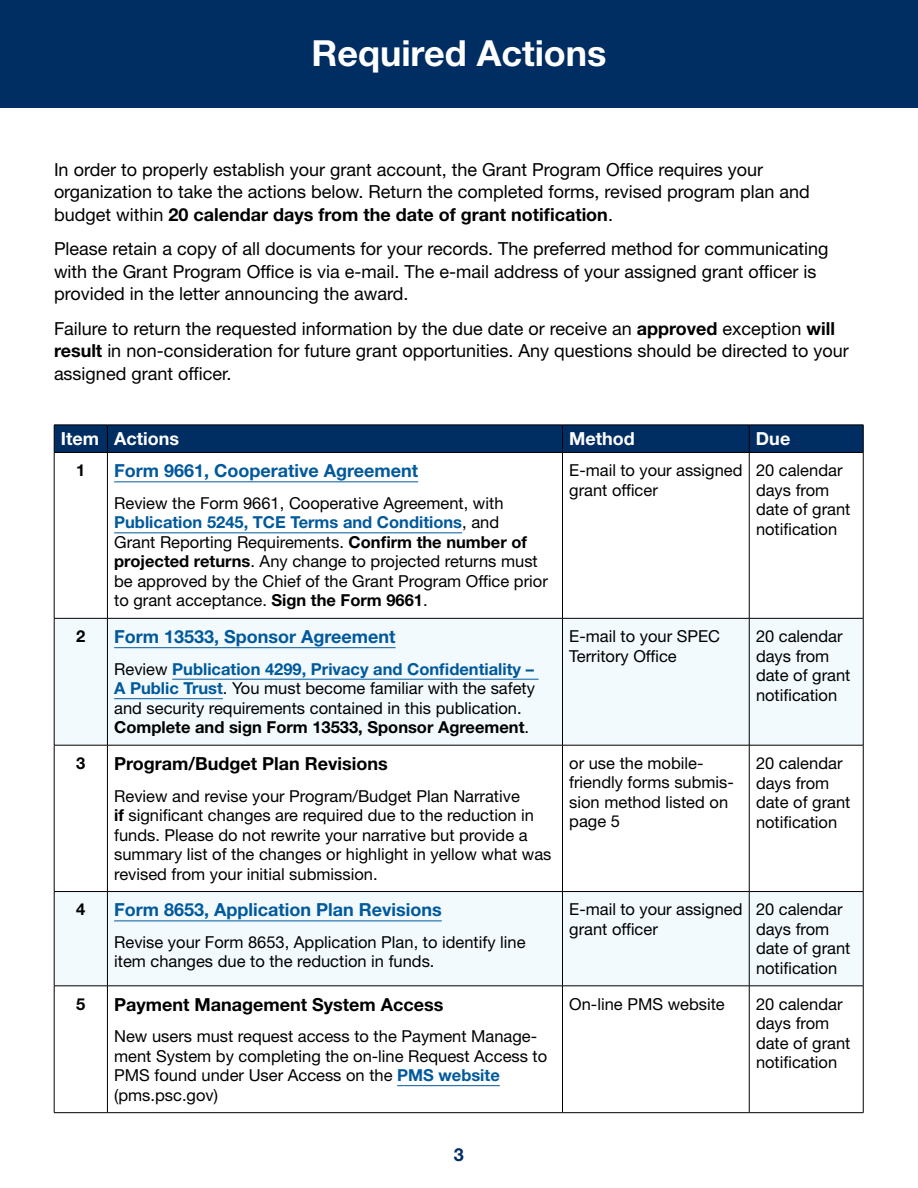
<style>
.page{position:relative;width:918px;height:1188px;background:#fff}
.page>*{position:absolute;margin:0;border:0;box-sizing:border-box;transform-origin:0 0}
.t1{font:700 36px "Helvetica Neue LT Std";color:#fff}
.t2{font:18px/22.5px "Helvetica Neue LT Std";color:#000}
.t3{font:700 18px "Helvetica Neue LT Std";color:#00599c}
.t4{font:700 18px "Helvetica Neue LT Std";color:#000}
.t5{font:700 18px "Helvetica Neue LT Std";color:#fff}
.t6{font:700 18px "Helvetica Neue LT Std";color:#002d62}
.t7{font:16.5px/19.5px "Helvetica Neue LT Std";color:#000}
.t8{font:700 16.5px "Helvetica Neue LT Std";color:#000}
.s1{font-weight:700}
.s2{font-weight:700;color:#00599c}
</style>
<div class="page">
<div style="left:0;top:0;width:918px;height:108px;background:#002d62"></div>
<svg style="left:55px;top:619px;width:808px;height:367px;fill:#f2fafd"></svg>
<hr style="left:54px;top:453px;width:1px;height:165px;background:#000">
<hr style="left:107px;top:453px;width:1px;height:165px;background:#000">
<hr style="left:562px;top:453px;width:1px;height:165px;background:#000">
<hr style="left:749px;top:453px;width:1px;height:165px;background:#000">
<hr style="left:863px;top:453px;width:1px;height:165px;background:#000">
<hr style="left:54px;top:618px;width:53px;height:1px;background:#000">
<hr style="left:54px;top:619px;width:1px;height:126px;background:#000">
<hr style="left:107px;top:618px;width:455px;height:1px;background:#000">
<hr style="left:107px;top:619px;width:1px;height:126px;background:#000">
<hr style="left:562px;top:618px;width:187px;height:1px;background:#000">
<hr style="left:562px;top:619px;width:1px;height:126px;background:#000">
<hr style="left:749px;top:618px;width:114px;height:1px;background:#000">
<hr style="left:749px;top:619px;width:1px;height:126px;background:#000">
<hr style="left:863px;top:619px;width:1px;height:126px;background:#000">
<hr style="left:54px;top:745px;width:53px;height:1px;background:#000">
<hr style="left:54px;top:745px;width:1px;height:146px;background:#000">
<hr style="left:107px;top:745px;width:455px;height:1px;background:#000">
<hr style="left:107px;top:745px;width:1px;height:146px;background:#000">
<hr style="left:562px;top:745px;width:187px;height:1px;background:#000">
<hr style="left:562px;top:745px;width:1px;height:146px;background:#000">
<hr style="left:749px;top:745px;width:114px;height:1px;background:#000">
<hr style="left:749px;top:745px;width:1px;height:146px;background:#000">
<hr style="left:863px;top:745px;width:1px;height:146px;background:#000">
<hr style="left:54px;top:891px;width:53px;height:1px;background:#000">
<hr style="left:54px;top:892px;width:1px;height:94px;background:#000">
<hr style="left:107px;top:891px;width:455px;height:1px;background:#000">
<hr style="left:107px;top:892px;width:1px;height:94px;background:#000">
<hr style="left:562px;top:891px;width:187px;height:1px;background:#000">
<hr style="left:562px;top:892px;width:1px;height:94px;background:#000">
<hr style="left:749px;top:891px;width:114px;height:1px;background:#000">
<hr style="left:749px;top:892px;width:1px;height:94px;background:#000">
<hr style="left:863px;top:892px;width:1px;height:94px;background:#000">
<hr style="left:54px;top:986px;width:53px;height:1px;background:#000">
<hr style="left:54px;top:986px;width:1px;height:126px;background:#000">
<hr style="left:107px;top:986px;width:455px;height:1px;background:#000">
<hr style="left:107px;top:986px;width:1px;height:126px;background:#000">
<hr style="left:562px;top:986px;width:187px;height:1px;background:#000">
<hr style="left:562px;top:986px;width:1px;height:126px;background:#000">
<hr style="left:749px;top:986px;width:114px;height:1px;background:#000">
<hr style="left:749px;top:986px;width:1px;height:126px;background:#000">
<hr style="left:863px;top:986px;width:1px;height:126px;background:#000">
<hr style="left:54px;top:1112px;width:53px;height:1px;background:#000">
<hr style="left:107px;top:1112px;width:455px;height:1px;background:#000">
<hr style="left:562px;top:1112px;width:187px;height:1px;background:#000">
<hr style="left:749px;top:1112px;width:114px;height:1px;background:#000">
<div style="left:54px;top:425px;width:810px;height:27px;background:#002d62"></div>
<hr style="left:54px;top:452px;width:53px;height:1px;background:#000">
<hr style="left:107px;top:452px;width:455px;height:1px;background:#000">
<hr style="left:562px;top:452px;width:187px;height:1px;background:#000">
<hr style="left:749px;top:452px;width:114px;height:1px;background:#000">
<hr style="left:114px;top:482px;width:304px;height:1px;background:#00599c">
<hr style="left:114px;top:533px;width:348px;height:1px;background:#00599c">
<hr style="left:114px;top:647px;width:282px;height:1px;background:#00599c">
<hr style="left:172px;top:679px;width:367px;height:1px;background:#00599c">
<hr style="left:114px;top:698px;width:109px;height:1px;background:#00599c">
<hr style="left:114px;top:921px;width:328px;height:1px;background:#00599c">
<hr style="left:397px;top:1085px;width:103px;height:1px;background:#00599c">
<h2 class="t1" style="left:311px;top:31px;width:297px">Required Actions</h2>
<p class="t2" style="left:54px;top:158px;width:757px">In order to properly establish your grant account, the Grant Program Office requires your organization to take the actions below. Return the completed forms, revised program plan and budget within <span class="s1">20 calendar days from the date of grant notification</span>.</p>
<p class="t2" style="left:54px;top:237px;width:776px">Please retain a copy of all documents for your records. The preferred method for communicating with the Grant Program Office is via e-mail. The e-mail address of your assigned grant officer is provided in the letter announcing the award.</p>
<p class="t2" style="left:54px;top:317px;width:796px">Failure to return the requested information by the due date or receive an <span class="s1">approved</span> exception <span class="s1">will result</span> in non-consideration for future grant opportunities. Any questions should be directed to your assigned grant officer.</p>
<p class="t5" style="left:61px;top:428px;width:40px">Item</p>
<p class="t5" style="left:114px;top:428px;width:66px">Actions</p>
<p class="t5" style="left:569px;top:428px;width:67px">Method</p>
<p class="t5" style="left:756px;top:428px;width:36px">Due</p>
<p class="t8" style="left:76px;top:460px;width:11px">1</p>
<p class="t3" style="left:114px;top:460px;width:306px">Form 9661, Cooperative Agreement</p>
<p class="t7" style="left:114px;top:493px;width:435px">Review the Form 9661, Cooperative Agreement, with <span class="s2">Publication 5245, TCE Terms and Conditions</span>, and<br>Grant Reporting Requirements. <span class="s1">Confirm the number of projected returns</span>. Any change to projected returns must be approved by the Chief of the Grant Program Office prior to grant acceptance. <span class="s1">Sign the Form 9661</span>.</p>
<p class="t7" style="left:569px;top:460px;width:175px">E-mail to your assigned grant officer</p>
<p class="t7" style="left:756px;top:460px;width:96px">20 calendar days from date of grant notification</p>
<p class="t8" style="left:76px;top:626px;width:11px">2</p>
<p class="t3" style="left:114px;top:626px;width:283px">Form 13533, Sponsor Agreement</p>
<p class="t7" style="left:114px;top:659px;width:422px">Review <span class="s2">Publication 4299, Privacy and Confidentiality – A Public Trust</span>. You must become familiar with the safety and security requirements contained in this publication.<br><span class="s1">Complete and sign Form 13533, Sponsor Agreement</span>.</p>
<p class="t8" style="left:76px;top:753px;width:11px">3</p>
<p class="t4" style="left:114px;top:752px;width:275px">Program/Budget Plan Revisions</p>
<p class="t7" style="left:114px;top:786px;width:439px">Review and revise your Program/Budget Plan Narrative<br><span class="s1">if</span> significant changes are required due to the reduction in funds. Please do not rewrite your narrative but provide a summary list of the changes or highlight in yellow what was revised from your initial submission.</p>
<p class="t8" style="left:76px;top:899px;width:11px">4</p>
<p class="t3" style="left:114px;top:899px;width:329px">Form 8653, Application Plan Revisions</p>
<p class="t7" style="left:114px;top:932px;width:413px">Revise your Form 8653, Application Plan, to identify line item changes due to the reduction in funds.</p>
<p class="t8" style="left:76px;top:994px;width:11px">5</p>
<p class="t4" style="left:114px;top:993px;width:331px">Payment Management System Access</p>
<p class="t7" style="left:114px;top:1026px;width:435px">New users must request access to the Payment Manage&shy;ment System by completing the on-line Request Access to PMS found under User Access on the <span class="s2">PMS website </span>(pms.psc.gov)</p>
<p class="t6" style="left:454px;top:1143px;width:12px">3</p>
<p class="t7" style="left:569px;top:626px;width:152px">E-mail to your SPEC<br>Territory Office</p>
<p class="t7" style="left:756px;top:626px;width:96px">20 calendar days from date of grant notification</p>
<p class="t7" style="left:569px;top:753px;width:166px">or use the mobile&shy;friendly forms submis&shy;sion method listed on page 5</p>
<p class="t7" style="left:756px;top:753px;width:96px">20 calendar days from date of grant notification</p>
<p class="t7" style="left:569px;top:899px;width:175px">E-mail to your assigned grant officer</p>
<p class="t7" style="left:756px;top:899px;width:96px">20 calendar days from date of grant notification</p>
<p class="t7" style="left:569px;top:994px;width:157px">On-line PMS website</p>
<p class="t7" style="left:756px;top:994px;width:96px">20 calendar days from date of grant notification</p>
</div>
